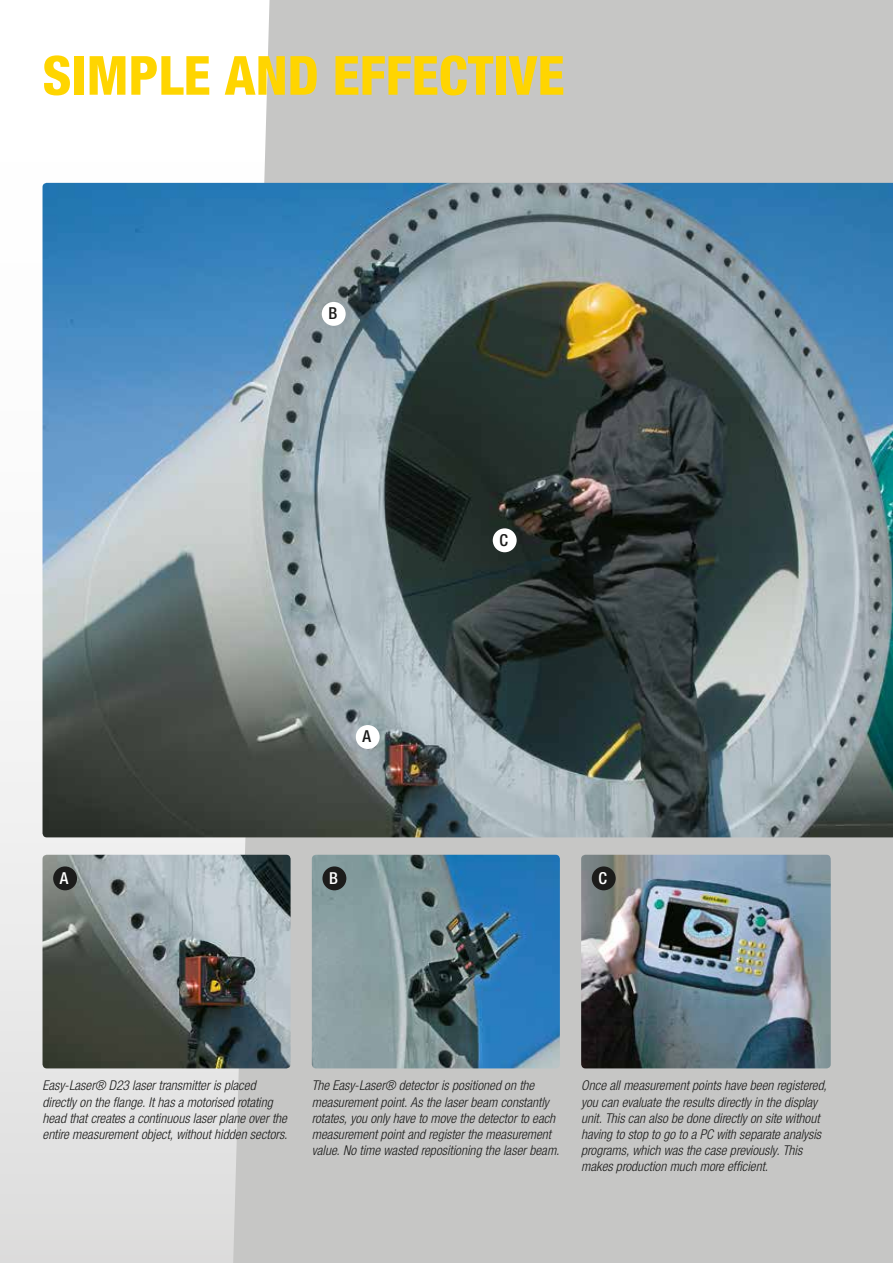
<style>
.page{position:relative;width:893px;height:1263px;background:#fff}
.page>*{position:absolute;margin:0;border:0;box-sizing:border-box;transform-origin:0 0}
.t1{font:800 condensed 54px "Helvetica Neue";color:#ffd500}
.t2{font:500 condensed 16.5px "Helvetica Neue";color:#1c1c1b}
.t3{font:500 condensed 16.5px "Helvetica Neue";color:#fff}
.t4{font:italic 300 condensed 13.5px/16.2px "Helvetica Neue";color:#1c1c1b}
</style>
<div class="page">
<div style="left:0;top:0;width:893px;height:1263px;background:linear-gradient(to bottom,#fff,#dfdfdf)"></div>
<div style="left:233px;top:0;width:660px;height:1263px;background:#c6c6c5"></div>
<img style="left:43px;top:855px;width:248px;height:213px">
<img style="left:312px;top:855px;width:248px;height:213px">
<img style="left:581px;top:855px;width:250px;height:213px">
<img style="left:43px;top:183px;width:850px;height:654px">
<div style="left:356px;top:725px;width:24px;height:24px;background:#fff;border-radius:50%"></div>
<div style="left:493px;top:528px;width:24px;height:24px;background:#fff;border-radius:50%"></div>
<div style="left:322px;top:302px;width:24px;height:24px;background:#fff;border-radius:50%"></div>
<div style="left:322px;top:866px;width:24px;height:24px;background:#1c1c1b;border-radius:50%"></div>
<div style="left:592px;top:866px;width:24px;height:24px;background:#1c1c1b;border-radius:50%"></div>
<div style="left:53px;top:866px;width:24px;height:24px;background:#1c1c1b;border-radius:50%"></div>
<h1 class="t1" style="left:43px;top:42px;width:524px">SIMPLE AND EFFECTIVE</h1>
<p class="t2" style="left:328px;top:303px;width:10px">B</p>
<p class="t2" style="left:362px;top:727px;width:10px">A</p>
<p class="t2" style="left:499px;top:530px;width:10px">C</p>
<p class="t3" style="left:60px;top:868px;width:10px">A</p>
<p class="t3" style="left:329px;top:868px;width:10px">B</p>
<p class="t3" style="left:598px;top:868px;width:10px">C</p>
<p class="t4" style="left:43px;top:1077px;width:246px">Easy-Laser® D23 laser transmitter is placed directly on the flange. It has a motorised rotating head that creates a continuous laser plane over the entire measurement object, without hidden sectors.</p>
<p class="t4" style="left:312px;top:1077px;width:249px">The Easy-Laser® detector is positioned on the measurement point. As the laser beam constantly rotates, you only have to move the detector to each measurement point and register the measurement value. No time wasted repositioning the laser beam.</p>
<p class="t4" style="left:581px;top:1077px;width:247px">Once all measurement points have been registered, you can evaluate the results directly in the display unit. This can also be done directly on site without having to stop to go to a PC with separate analysis programs, which was the case previously. This makes production much more efficient.</p>
</div>
